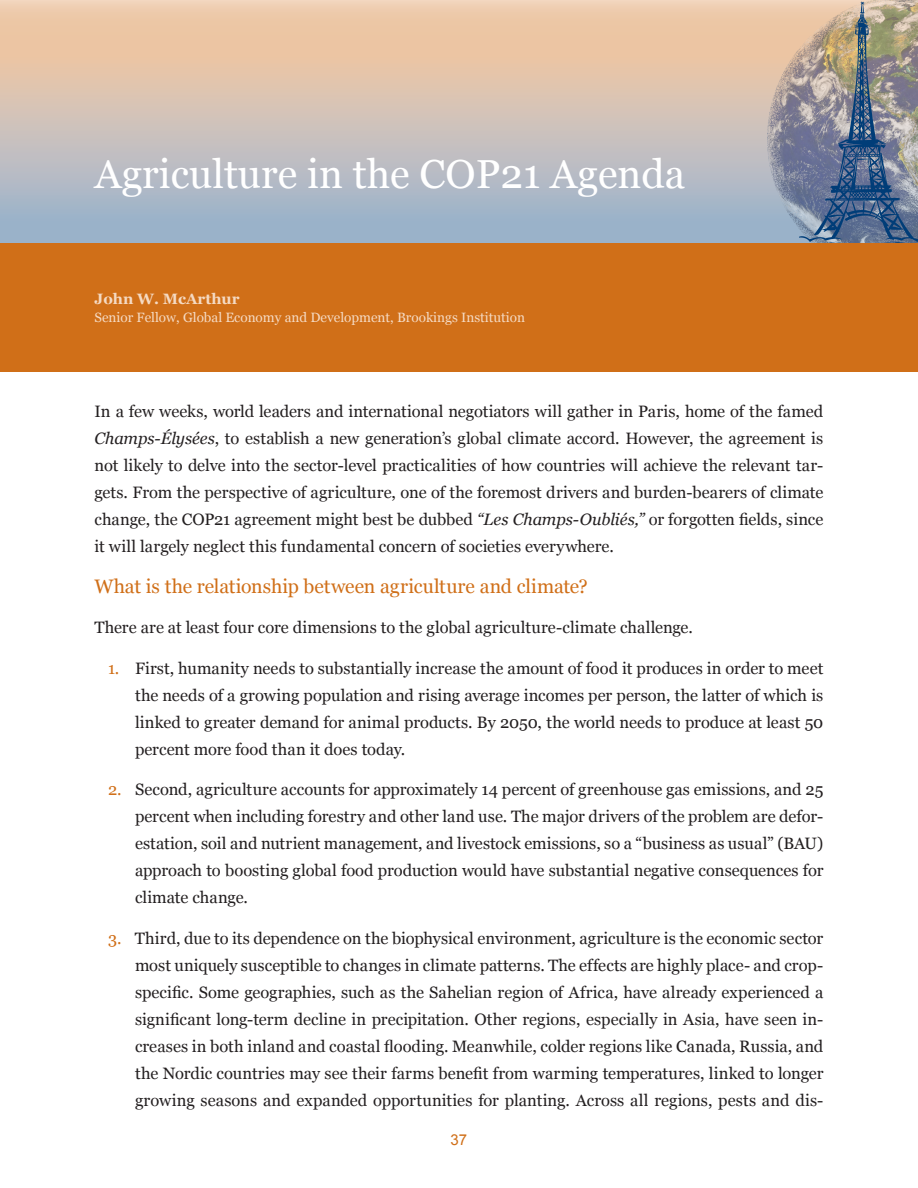
<style>
.page{position:relative;width:918px;height:1188px;background:#fff}
.page>*{position:absolute;margin:0;border:0;box-sizing:border-box;transform-origin:0 0}
.t1{font:40.5px "Georgia";color:#fff}
.t2{font:19.5px "Georgia";color:#d06f18}
.t3{font:16.5px/27px "Georgia";color:#231f20;text-align:justify}
.t4{font:700 15px "Georgia";color:#f5dac3}
.t5{font:15px "Arial";color:#d06f18}
.t6{font:13.5px "Georgia";color:#f5dac3}
.s1{font-style:italic}
.s2{color:#d06f18}
</style>
<div class="page">
<div style="left:0;top:0;width:918px;height:243px;background:linear-gradient(to bottom,#fecda2,#9ab3ce)"></div>
<img style="left:767px;top:0;width:33px;height:243px">
<img style="left:800px;top:0;width:118px;height:243px">
<div style="left:0;top:243px;width:918px;height:128px;background:#d06f18"></div>
<p class="t1" style="left:94px;top:150px;width:592px">Agriculture in the COP21 Agenda</p>
<p class="t4" style="left:94px;top:289px;width:147px">John W. McArthur</p>
<p class="t6" style="left:94px;top:309px;width:432px">Senior Fellow, Global Economy and Development, Brookings Institution</p>
<p class="t3" style="left:94px;top:399px;width:730px">In a few weeks, world leaders and international negotiators will gather in Paris, home of the famed <span class="s1">Champs-Élysées</span>, to establish a new generation’s global climate accord. However, the agreement is not likely to delve into the sector-level practicalities of how countries will achieve the relevant tar&shy;gets. From the perspective of agriculture, one of the foremost drivers and burden-bearers of climate change, the COP21 agreement might best be dubbed <span class="s1">“Les Champs-Oubliés,”</span> or forgotten fields, since it will largely neglect this fundamental concern of societies everywhere.</p>
<p class="t2" style="left:94px;top:574px;width:495px">What is the relationship between agriculture and climate?</p>
<p class="t3" style="left:94px;top:615px;width:600px">There are at least four core dimensions to the global agriculture-climate challenge.</p>
<p class="t3" style="left:135px;top:655px;width:690px;text-indent:-27px"><span class="s2">1.</span> First, humanity needs to substantially increase the amount of food it produces in order to meet the needs of a growing population and rising average incomes per person, the latter of which is linked to greater demand for animal products. By 2050, the world needs to produce at least 50 percent more food than it does today.</p>
<p class="t3" style="left:135px;top:777px;width:690px;text-indent:-27px"><span class="s2">2.</span> Second, agriculture accounts for approximately 14 percent of greenhouse gas emissions, and 25 percent when including forestry and other land use. The major drivers of the problem are defor&shy;estation, soil and nutrient management, and livestock emissions, so a “business as usual” (BAU) approach to boosting global food production would have substantial negative consequences for climate change.</p>
<p class="t3" style="left:135px;top:925px;width:690px;text-indent:-27px"><span class="s2">3.</span> Third, due to its dependence on the biophysical environment, agriculture is the economic sector most uniquely susceptible to changes in climate patterns. The effects are highly place- and crop&shy;specific. Some geographies, such as the Sahelian region of Africa, have already experienced a significant long-term decline in precipitation. Other regions, especially in Asia, have seen in&shy;creases in both inland and coastal flooding. Meanwhile, colder regions like Canada, Russia, and the Nordic countries may see their farms benefit from warming temperatures, linked to longer growing seasons and expanded opportunities for planting. Across all regions, pests and dis-</p>
<p class="t5" style="left:451px;top:1130px;width:18px">37</p>
</div>
